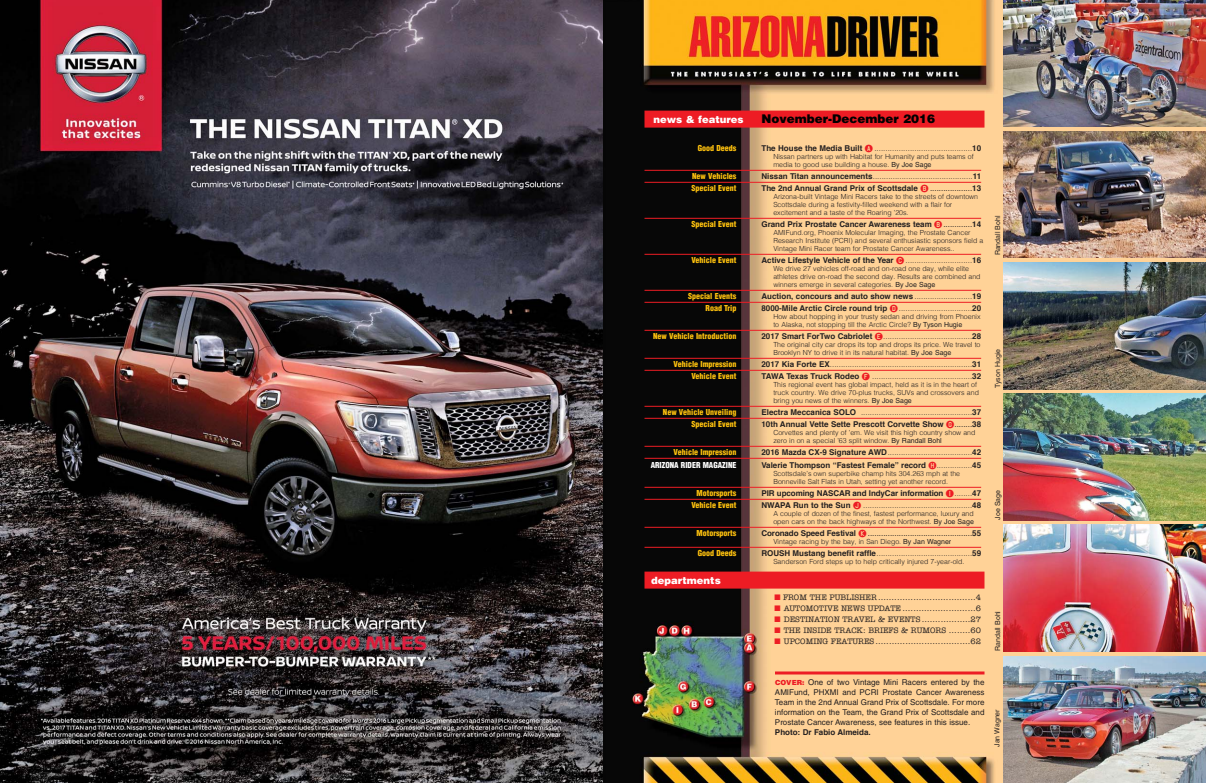
<style>
.page{position:relative;width:1206px;height:783px;background:#fff}
.page>*{position:absolute;margin:0;border:0;box-sizing:border-box;transform-origin:0 0}
.t1{font:900 12px "Helvetica";color:#010000}
.t2{font:900 10px "Helvetica";color:#fff}
.t3{font:300 8px "Helvetica";color:#231f20}
.t4{font:700 8px "Helvetica";color:#231f20}
.t5{font:8px/10px "Helvetica";color:#231f20;text-align:justify}
.t6{font:500 8px "American Typewriter";color:#231f20}
.t7{font:900 condensed 8px "Helvetica";color:#ffc20e}
.t8{font:900 condensed 8px "Helvetica";color:#fff}
.t9{font:300 7px/8px "Helvetica";color:#231f20}
.t10{font:7px "Helvetica";color:#231f20}
.s1{font-weight:700}
.s2{font-family:"Aviator";font-weight:400;font-size:11px;color:#ed1c24}
.s3{font-weight:400}
.s4{font-weight:300}
.s5{font-family:"Aviator";font-size:11px;color:#ed1c24}
.s6{color:#ed1c24}
.s7{font-weight:900;font-size:7px;color:#ed1c24}
</style>
<div class="page">
<img style="left:603px;top:0;width:603px;height:783px">
<hr style="left:775px;top:672px;width:210px;height:2px;background:#ed1c24">
<div style="left:644px;top:111px;width:340px;height:17px;background:#ed1c24"></div>
<hr style="left:644px;top:170px;width:337px;height:1px;background:#ed1c24">
<hr style="left:644px;top:182px;width:337px;height:1px;background:#ed1c24">
<hr style="left:644px;top:218px;width:337px;height:1px;background:#ed1c24">
<hr style="left:644px;top:254px;width:337px;height:1px;background:#ed1c24">
<hr style="left:644px;top:290px;width:337px;height:1px;background:#ed1c24">
<hr style="left:644px;top:302px;width:337px;height:1px;background:#ed1c24">
<hr style="left:644px;top:330px;width:337px;height:1px;background:#ed1c24">
<hr style="left:644px;top:358px;width:337px;height:1px;background:#ed1c24">
<hr style="left:644px;top:370px;width:337px;height:1px;background:#ed1c24">
<hr style="left:644px;top:406px;width:337px;height:1px;background:#ed1c24">
<hr style="left:644px;top:418px;width:337px;height:1px;background:#ed1c24">
<hr style="left:644px;top:446px;width:337px;height:1px;background:#ed1c24">
<hr style="left:644px;top:458px;width:337px;height:1px;background:#ed1c24">
<hr style="left:644px;top:487px;width:337px;height:1px;background:#ed1c24">
<hr style="left:644px;top:499px;width:337px;height:1px;background:#ed1c24">
<hr style="left:644px;top:527px;width:337px;height:1px;background:#ed1c24">
<hr style="left:644px;top:547px;width:337px;height:1px;background:#ed1c24">
<div style="left:644px;top:572px;width:340px;height:17px;background:#ed1c24"></div>
<img style="left:1003px;top:0;width:203px;height:127px">
<img style="left:1003px;top:131px;width:203px;height:127px">
<img style="left:1003px;top:262px;width:203px;height:127px">
<img style="left:1003px;top:394px;width:203px;height:126px">
<img style="left:1003px;top:525px;width:203px;height:127px">
<img style="left:1003px;top:656px;width:203px;height:127px">
<img style="left:0;top:0;width:603px;height:783px">
<h2 class="t2" style="left:653px;top:115px;width:92px">news &amp; features</h2>
<h1 class="t1" style="left:762px;top:114px;width:175px">November-December 2016</h1>
<p class="t7" style="left:698px;top:145px;width:40px">Good Deeds</p>
<p class="t3" style="left:762px;top:144px;width:221px"><span class="s1">The House the Media Built</span> <span class="s2">A</span> ............................................<span class="s1">10</span></p>
<p class="t9" style="left:773px;top:153px;width:202px">Nissan partners up with Habitat for Humanity and puts teams of media to good use building a house. <span class="s3">By Joe Sage</span></p>
<p class="t7" style="left:692px;top:173px;width:46px">New Vehicles</p>
<p class="t3" style="left:762px;top:172px;width:221px"><span class="s1">Nissan Titan announcements</span>.............................................<span class="s1">11</span></p>
<p class="t7" style="left:692px;top:185px;width:46px">Special Event</p>
<p class="t4" style="left:762px;top:184px;width:221px">The 2nd Annual Grand Prix of Scottsdale <span class="s2">B</span> <span class="s3">...................</span>13</p>
<p class="t9" style="left:773px;top:193px;width:206px">Arizona-built Vintage Mini Racers take to the streets of downtown<br>Scottsdale during a festivity-filled weekend with a flair for excitement and a taste of the Roaring ’20s.</p>
<p class="t7" style="left:692px;top:221px;width:46px">Special Event</p>
<p class="t4" style="left:762px;top:220px;width:221px">Grand Prix Prostate Cancer Awareness team <span class="s2">B</span><span class="s3">.............</span>14</p>
<p class="t9" style="left:773px;top:229px;width:212px">AMIFund.org, Phoenix Molecular Imag ing, the Prostate Cancer<br>Research Institute (PCRI) and several enthusiastic sponsors field a<br>Vintage Mini Racer team for Prostate Cancer Awareness..</p>
<p class="t7" style="left:691px;top:257px;width:47px">Vehicle Event</p>
<p class="t4" style="left:762px;top:256px;width:221px">Active Lifestyle Vehicle of the Year <span class="s2">C</span><span class="s4">..............................</span>16</p>
<p class="t9" style="left:773px;top:265px;width:209px">We drive 27 vehicles off-road and on-road one day, while elite athletes drive on-road the second day. Results are combined and winners emerge in several categories. <span class="s3">By Joe Sage</span></p>
<p class="t7" style="left:688px;top:293px;width:50px">Special Events</p>
<p class="t4" style="left:762px;top:292px;width:221px">Auction, concours and auto show news <span class="s4">..........................</span>19</p>
<p class="t7" style="left:706px;top:305px;width:32px">Road Trip</p>
<p class="t3" style="left:762px;top:304px;width:221px"><span class="s1">8000-Mile Arctic Circle round trip</span> <span class="s2">D</span>.................................<span class="s1">20</span></p>
<p class="t9" style="left:773px;top:313px;width:209px">How about hopping in your trusty sedan and driving from Phoenix to Alaska, not stopping till the Arctic Circle? <span class="s3">By Tyson Hugie</span></p>
<p class="t7" style="left:653px;top:333px;width:85px">New Vehicle Introduction</p>
<p class="t3" style="left:762px;top:332px;width:221px"><span class="s1">2017 Smart ForTwo Cabriolet</span> <span class="s2">E</span>........................................<span class="s1">28</span></p>
<p class="t9" style="left:773px;top:341px;width:209px">The original city car drops its top and drops its price. We travel to<br>Brooklyn NY to drive it in its natural habitat. <span class="s3">By Joe Sage</span></p>
<p class="t7" style="left:674px;top:361px;width:64px">Vehicle Impression</p>
<p class="t3" style="left:762px;top:360px;width:221px"><span class="s1">2017 Kia Forte EX</span>................................................................<span class="s1">31</span></p>
<p class="t7" style="left:691px;top:373px;width:47px">Vehicle Event</p>
<p class="t3" style="left:762px;top:372px;width:221px"><span class="s1">TAWA Texas Truck Rodeo</span> <span class="s2">F</span> .............................................<span class="s1">32</span></p>
<p class="t9" style="left:773px;top:381px;width:207px">This regional event has global impact, held as it is in the heart of truck country. We drive 70-plus trucks, SUVs and crossovers and bring you news of the winners. <span class="s3">By Joe Sage</span></p>
<p class="t7" style="left:663px;top:409px;width:75px">New Vehicle Unveiling</p>
<p class="t3" style="left:762px;top:408px;width:221px"><span class="s1">Electra Meccanica SOLO</span> ..................................................<span class="s1">37</span></p>
<p class="t7" style="left:692px;top:421px;width:46px">Special Event</p>
<p class="t4" style="left:762px;top:420px;width:221px">10th Annual Vette Sette Prescott Corvette Show <span class="s2">G</span><span class="s3">........</span>38</p>
<p class="t9" style="left:773px;top:429px;width:204px">Corvettes and plenty of ’em. We visit this high country show and zero in on a special ’63 split window. <span class="s3">By Randall Bohl</span></p>
<p class="t7" style="left:674px;top:449px;width:64px">Vehicle Impression</p>
<p class="t3" style="left:762px;top:448px;width:221px"><span class="s1">2016 Mazda CX-9 Signature AWD</span>......................................<span class="s1">42</span></p>
<p class="t8" style="left:651px;top:462px;width:87px">ARIZONA RIDER MAGAZINE</p>
<p class="t4" style="left:762px;top:461px;width:221px">Valerie Thompson “Fastest Female” record <span class="s2">H</span><span class="s4">................</span>45</p>
<p class="t9" style="left:773px;top:470px;width:188px">Scottsdale’s own superbike champ hits 304.263 mph at the<br>Bonneville Salt Flats in Utah, setting yet another record.</p>
<p class="t7" style="left:697px;top:490px;width:41px">Motorsports</p>
<p class="t4" style="left:762px;top:489px;width:221px">PIR upcoming NASCAR and IndyCar information <span class="s2">I</span><span class="s4">........</span>47</p>
<p class="t7" style="left:691px;top:502px;width:47px">Vehicle Event</p>
<p class="t3" style="left:762px;top:501px;width:221px"><span class="s1">NWAPA Run to the Sun</span> <span class="s2">J</span> .................................................<span class="s1">48</span></p>
<p class="t9" style="left:773px;top:510px;width:202px">A couple of dozen of the finest, fastest performance, luxury and open cars on the back highways of the Northwest. <span class="s3">By Joe Sage</span></p>
<p class="t7" style="left:697px;top:530px;width:41px">Motorsports</p>
<p class="t5" style="left:762px;top:529px;width:221px"><span class="s1">Coronado Speed Festival</span> <span class="s5">K</span> ...............................................<span class="s1">55</span></p>
<p class="t9" style="left:773px;top:538px;width:179px">Vintage racing by the bay, in San Diego. <span class="s3">By Jan Wagner</span></p>
<p class="t7" style="left:698px;top:550px;width:40px">Good Deeds</p>
<p class="t3" style="left:762px;top:549px;width:221px"><span class="s1">ROUSH Mustang benefit raffle</span>...........................................<span class="s1">59</span></p>
<p class="t9" style="left:773px;top:558px;width:192px">Sanderson Ford steps up to help critically injured 7-year-old.</p>
<h2 class="t2" style="left:651px;top:576px;width:71px">departments</h2>
<p class="t6" style="left:775px;top:594px;width:208px"><span class="s6">■</span> FROM THE PUBLISHER ....................................4</p>
<p class="t6" style="left:775px;top:605px;width:208px"><span class="s6">■</span> AUTOMOTIVE NEWS UPDATE ...........................6</p>
<p class="t6" style="left:775px;top:616px;width:208px"><span class="s6">■</span> DESTINATION TRAVEL &amp; EVENTS ..................27</p>
<p class="t6" style="left:775px;top:627px;width:208px"><span class="s6">■</span> THE INSIDE TRACK: BRIEFS &amp; RUMORS ........60</p>
<p class="t6" style="left:775px;top:638px;width:208px"><span class="s6">■</span> UPCOMING FEATURES ...................................62</p>
<p class="t10" style="left:995px;top:255px;width:41px;rotate:-90deg">Randall Bohl</p>
<p class="t10" style="left:995px;top:388px;width:41px;rotate:-90deg">Tyson Hugie</p>
<p class="t10" style="left:995px;top:520px;width:31px;rotate:-90deg">Joe Sage</p>
<p class="t10" style="left:995px;top:651px;width:41px;rotate:-90deg">Randall Bohl</p>
<p class="t5" style="left:775px;top:677px;width:211px"><span class="s7">COVER:</span> One of two Vintage Mini Racers entered by the AMIFund, PHXMI and PCRI Pros tate Cancer Awareness Team in the 2nd Annual Grand Prix of Scottsdale. For more information on the Team, the Grand Prix of Scottsdale and Prostate Cancer Awareness, see features in this issue.</p>
<p class="t4" style="left:775px;top:728px;width:97px">Photo: Dr Fabio Almeida.</p>
<p class="t10" style="left:995px;top:747px;width:39px;rotate:-90deg">Jan Wagner</p>
</div>
